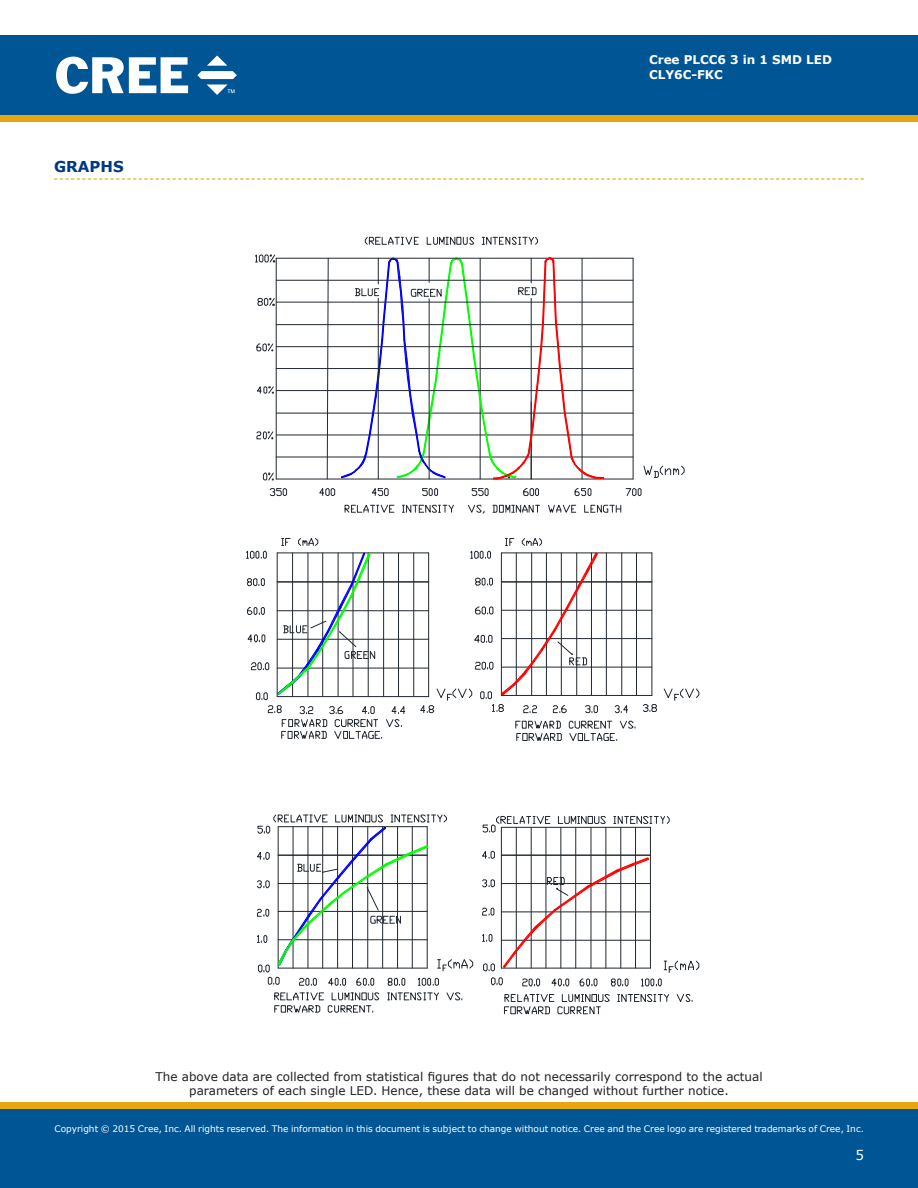
<style>
.page{position:relative;width:918px;height:1188px;background:#fff}
.page>*{position:absolute;margin:0;border:0;box-sizing:border-box;transform-origin:0 0}
.t1{font:700 15px "Verdana";color:#003882}
.t2{font:13.5px "Verdana";color:#fff}
.t3{font:12px/14.4px "Verdana";color:#231f20;text-align:center}
.t4{font:700 12px/15px "Verdana";color:#fff}
.t5{font:9px "Verdana";color:#fff}
</style>
<div class="page">
<div style="left:0;top:115px;width:918px;height:7px;background:#e7a512"></div>
<div style="left:0;top:35px;width:918px;height:80px;background:#005595"></div>
<svg style="left:56px;top:57px;width:132px;height:37px"></svg>
<svg style="left:197px;top:55px;width:40px;height:40px"></svg>
<div style="left:0;top:1108px;width:918px;height:80px;background:#005595"></div>
<div style="left:0;top:1102px;width:918px;height:6px;background:#e7a512"></div>
<svg style="left:54px;top:178px;width:810px;height:2px"></svg>
<hr style="left:276px;top:413px;width:357px;height:1px;background:#212830">
<hr style="left:276px;top:435px;width:357px;height:1px;background:#212830">
<hr style="left:276px;top:457px;width:357px;height:1px;background:#212830">
<svg style="left:626px;top:488px;width:15px;height:8px"></svg>
<svg style="left:345px;top:505px;width:49px;height:8px"></svg>
<svg style="left:402px;top:505px;width:52px;height:8px"></svg>
<svg style="left:468px;top:505px;width:16px;height:8px"></svg>
<svg style="left:493px;top:504px;width:47px;height:9px"></svg>
<svg style="left:548px;top:505px;width:28px;height:8px"></svg>
<svg style="left:584px;top:505px;width:38px;height:8px"></svg>
<svg style="left:270px;top:488px;width:17px;height:8px"></svg>
<svg style="left:255px;top:255px;width:20px;height:8px"></svg>
<svg style="left:258px;top:298px;width:16px;height:8px"></svg>
<svg style="left:257px;top:344px;width:16px;height:7px"></svg>
<svg style="left:257px;top:432px;width:16px;height:7px"></svg>
<svg style="left:257px;top:386px;width:17px;height:7px"></svg>
<svg style="left:263px;top:473px;width:11px;height:7px"></svg>
<svg style="left:575px;top:488px;width:16px;height:8px"></svg>
<hr style="left:633px;top:258px;width:1px;height:221px;background:#212830">
<hr style="left:276px;top:258px;width:1px;height:221px;background:#212830">
<svg style="left:472px;top:488px;width:16px;height:8px"></svg>
<svg style="left:422px;top:488px;width:16px;height:8px"></svg>
<svg style="left:372px;top:488px;width:16px;height:8px"></svg>
<svg style="left:319px;top:488px;width:16px;height:8px"></svg>
<svg style="left:327px;top:259px;width:1px;height:220px"></svg>
<hr style="left:276px;top:258px;width:357px;height:1px;background:#212830">
<hr style="left:276px;top:280px;width:357px;height:1px;background:#212830">
<hr style="left:276px;top:302px;width:357px;height:1px;background:#212830">
<hr style="left:276px;top:324px;width:357px;height:1px;background:#212830">
<hr style="left:276px;top:346px;width:357px;height:1px;background:#212830">
<hr style="left:276px;top:368px;width:357px;height:1px;background:#212830">
<hr style="left:276px;top:390px;width:357px;height:1px;background:#212830">
<hr style="left:276px;top:479px;width:357px;height:1px;background:#212830">
<svg style="left:341px;top:257px;width:263px;height:222px"></svg>
<svg style="left:524px;top:488px;width:15px;height:8px"></svg>
<hr style="left:277px;top:696px;width:152px;height:1px;background:#212830">
<hr style="left:277px;top:639px;width:152px;height:1px;background:#212830">
<hr style="left:277px;top:668px;width:152px;height:1px;background:#212830">
<hr style="left:277px;top:553px;width:152px;height:1px;background:#212830">
<hr style="left:277px;top:582px;width:152px;height:1px;background:#212830">
<hr style="left:277px;top:610px;width:152px;height:1px;background:#212830">
<hr style="left:277px;top:553px;width:1px;height:144px;background:#212830">
<svg style="left:251px;top:663px;width:18px;height:7px"></svg>
<svg style="left:247px;top:578px;width:18px;height:8px"></svg>
<svg style="left:247px;top:607px;width:18px;height:8px"></svg>
<svg style="left:248px;top:634px;width:17px;height:8px"></svg>
<svg style="left:246px;top:551px;width:20px;height:8px"></svg>
<svg style="left:256px;top:693px;width:11px;height:7px"></svg>
<hr style="left:398px;top:553px;width:1px;height:144px;background:#212830">
<hr style="left:413px;top:553px;width:1px;height:144px;background:#212830">
<hr style="left:383px;top:553px;width:1px;height:144px;background:#212830">
<hr style="left:322px;top:553px;width:1px;height:144px;background:#212830">
<hr style="left:353px;top:553px;width:1px;height:144px;background:#212830">
<hr style="left:338px;top:553px;width:1px;height:144px;background:#212830">
<hr style="left:368px;top:553px;width:1px;height:144px;background:#212830">
<hr style="left:292px;top:553px;width:1px;height:144px;background:#212830">
<hr style="left:308px;top:553px;width:1px;height:144px;background:#212830">
<svg style="left:268px;top:706px;width:137px;height:33px"></svg>
<svg style="left:282px;top:538px;width:8px;height:8px"></svg>
<svg style="left:298px;top:538px;width:20px;height:8px"></svg>
<svg style="left:643px;top:704px;width:14px;height:8px"></svg>
<svg style="left:615px;top:705px;width:13px;height:8px"></svg>
<hr style="left:606px;top:553px;width:1px;height:142px;background:#212830">
<hr style="left:622px;top:553px;width:1px;height:142px;background:#212830">
<hr style="left:636px;top:553px;width:1px;height:142px;background:#212830">
<hr style="left:501px;top:695px;width:151px;height:1px;background:#212830">
<hr style="left:501px;top:638px;width:151px;height:1px;background:#212830">
<hr style="left:501px;top:553px;width:151px;height:1px;background:#212830">
<hr style="left:501px;top:610px;width:151px;height:1px;background:#212830">
<hr style="left:501px;top:582px;width:151px;height:1px;background:#212830">
<hr style="left:501px;top:667px;width:151px;height:1px;background:#212830">
<svg style="left:516px;top:721px;width:45px;height:20px"></svg>
<svg style="left:569px;top:721px;width:67px;height:20px"></svg>
<hr style="left:652px;top:553px;width:1px;height:142px;background:#212830">
<svg style="left:388px;top:992px;width:51px;height:9px"></svg>
<svg style="left:447px;top:993px;width:16px;height:7px"></svg>
<svg style="left:275px;top:992px;width:104px;height:21px"></svg>
<svg style="left:618px;top:994px;width:51px;height:8px"></svg>
<svg style="left:677px;top:994px;width:16px;height:8px"></svg>
<hr style="left:501px;top:827px;width:1px;height:141px;background:#212830">
<hr style="left:546px;top:827px;width:1px;height:141px;background:#212830">
<hr style="left:531px;top:827px;width:1px;height:141px;background:#212830">
<hr style="left:516px;top:827px;width:1px;height:141px;background:#212830">
<hr style="left:575px;top:827px;width:1px;height:141px;background:#212830">
<hr style="left:561px;top:827px;width:1px;height:141px;background:#212830">
<hr style="left:621px;top:827px;width:1px;height:141px;background:#212830">
<hr style="left:606px;top:827px;width:1px;height:141px;background:#212830">
<hr style="left:591px;top:827px;width:1px;height:141px;background:#212830">
<hr style="left:650px;top:827px;width:1px;height:141px;background:#212830">
<hr style="left:635px;top:827px;width:1px;height:141px;background:#212830">
<hr style="left:501px;top:855px;width:149px;height:1px;background:#212830">
<hr style="left:501px;top:883px;width:149px;height:1px;background:#212830">
<hr style="left:501px;top:912px;width:149px;height:1px;background:#212830">
<hr style="left:501px;top:940px;width:149px;height:1px;background:#212830">
<hr style="left:501px;top:968px;width:149px;height:1px;background:#212830">
<svg style="left:504px;top:994px;width:106px;height:21px"></svg>
<svg style="left:523px;top:979px;width:17px;height:7px"></svg>
<svg style="left:491px;top:978px;width:12px;height:7px"></svg>
<svg style="left:580px;top:979px;width:17px;height:7px"></svg>
<svg style="left:552px;top:978px;width:17px;height:8px"></svg>
<svg style="left:611px;top:979px;width:17px;height:7px"></svg>
<svg style="left:641px;top:979px;width:20px;height:8px"></svg>
<hr style="left:501px;top:827px;width:149px;height:1px;background:#212830">
<svg style="left:483px;top:964px;width:12px;height:7px"></svg>
<svg style="left:482px;top:851px;width:13px;height:8px"></svg>
<svg style="left:482px;top:908px;width:12px;height:7px"></svg>
<svg style="left:482px;top:934px;width:10px;height:8px"></svg>
<svg style="left:482px;top:880px;width:13px;height:7px"></svg>
<svg style="left:365px;top:237px;width:53px;height:8px"></svg>
<svg style="left:427px;top:236px;width:47px;height:9px"></svg>
<svg style="left:482px;top:237px;width:56px;height:8px"></svg>
<svg style="left:483px;top:816px;width:67px;height:16px"></svg>
<svg style="left:558px;top:816px;width:28px;height:8px"></svg>
<div style="left:588px;top:816px;width:5px;height:8px;border:1px solid #212830"></div>
<svg style="left:594px;top:816px;width:12px;height:8px"></svg>
<svg style="left:614px;top:816px;width:55px;height:8px"></svg>
<svg style="left:503px;top:857px;width:146px;height:111px"></svg>
<svg style="left:277px;top:552px;width:98px;height:143px"></svg>
<svg style="left:644px;top:466px;width:40px;height:12px"></svg>
<svg style="left:420px;top:538px;width:178px;height:175px"></svg>
<svg style="left:664px;top:689px;width:35px;height:11px"></svg>
<svg style="left:664px;top:961px;width:35px;height:12px"></svg>
<svg style="left:257px;top:814px;width:216px;height:172px"></svg>
<h1 class="t1" style="left:54px;top:156px;width:71px">GRAPHS</h1>
<h3 class="t4" style="left:649px;top:52px;width:184px">Cree PLCC6 3 in 1 SMD LED<br>CLY6C-FKC</h3>
<h3 class="t3" style="left:155px;top:1069px;width:609px">The above data are collected from statistical figures that do not necessarily correspond to the actual parameters of each single LED. Hence, these data will be changed without further notice.</h3>
<p class="t5" style="left:54px;top:1123px;width:811px">Copyright © 2015 Cree, Inc. All rights reserved. The information in this document is subject to change without notice. Cree and the Cree logo are registered trademarks of Cree, Inc.</p>
<p class="t5" style="left:54px;top:1125px;width:58px">of Cree, Inc.</p>
<h2 class="t2" style="left:855px;top:1146px;width:10px">5</h2>
</div>
